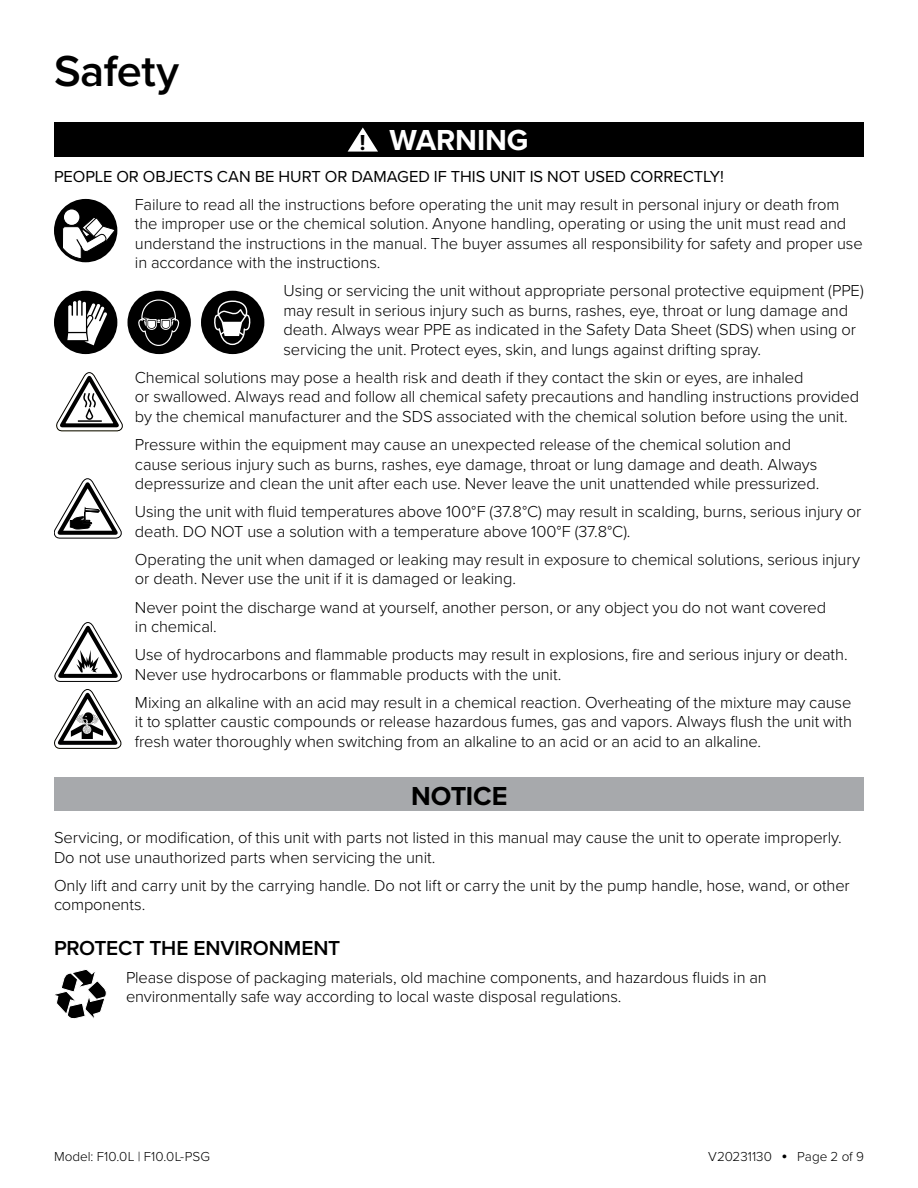
<style>
.page{position:relative;width:918px;height:1188px;background:#fff}
.page>*{position:absolute;margin:0;border:0;box-sizing:border-box;transform-origin:0 0}
.t1{font:600 45px "Proxima Nova";letter-spacing:-.01em;color:#000}
.t2{font:700 30px "Proxima Nova";letter-spacing:-.005em;color:#fff}
.t3{font:700 27px "Proxima Nova";letter-spacing:-.005em;color:#000}
.t4{font:600 21px "Proxima Nova";letter-spacing:-.005em;color:#000}
.t5{font:300 16.5px/19.5px "Proxima Nova";letter-spacing:-.01em;color:#000}
.t6{font:16.5px "Proxima Nova";color:#000}
.t7{font:300 13.5px "Proxima Nova";color:#000}
.s1{font-size:22.5px;color:#000}
.s2{font-family:"Futura PT";font-weight:500}
</style>
<div class="page">
<div style="left:54px;top:122px;width:810px;height:35px;background:#000"></div>
<svg style="left:54px;top:689px;width:68px;height:60px"></svg>
<svg style="left:348px;top:127px;width:30px;height:25px"></svg>
<div style="left:54px;top:199px;width:63px;height:63px;background:#000;border-radius:50%"></div>
<svg style="left:62px;top:199px;width:55px;height:63px"></svg>
<div style="left:54px;top:291px;width:63px;height:63px;background:#000;border-radius:50%"></div>
<svg style="left:67px;top:300px;width:40px;height:45px"></svg>
<div style="left:128px;top:291px;width:63px;height:63px;background:#000;border-radius:50%"></div>
<svg style="left:136px;top:299px;width:45px;height:55px"></svg>
<div style="left:201px;top:291px;width:63px;height:63px;background:#000;border-radius:50%"></div>
<svg style="left:214px;top:300px;width:36px;height:54px"></svg>
<svg style="left:56px;top:372px;width:67px;height:60px"></svg>
<svg style="left:54px;top:478px;width:68px;height:60px"></svg>
<svg style="left:54px;top:622px;width:68px;height:60px"></svg>
<svg style="left:55px;top:969px;width:52px;height:50px"></svg>
<div style="left:54px;top:777px;width:810px;height:34px;background:#a7a9ac"></div>
<h1 class="t1" style="left:54px;top:37px;width:127px">Safety</h1>
<h2 class="t2" style="left:360px;top:118px;width:170px"><span class="s1">!</span> WARNING</h2>
<p class="t6" style="left:54px;top:164px;width:671px">PEOPLE OR OBJECTS CAN BE HURT OR DAMAGED IF THIS UNIT IS NOT USED CORRECTLY!</p>
<p class="t5" style="left:135px;top:194px;width:729px">Failure to read all the instructions before operating the unit may result in personal injury or death from the improper use or the chemical solution. Anyone handling, operating or using the unit must read and understand the instructions in the manual. The buyer assumes all responsibility for safety and proper use in accordance with the instructions.</p>
<p class="t5" style="left:283px;top:280px;width:582px">Using or servicing the unit without appropriate personal protective equipment (PPE) may result in serious injury such as burns, rashes, eye, throat or lung damage and death. Always wear PPE as indicated in the Safety Data Sheet (SDS) when using or servicing the unit. Protect eyes, skin, and lungs against drifting spray.</p>
<p class="t5" style="left:135px;top:367px;width:726px">Chemical solutions may pose a health risk and death if they contact the skin or eyes, are inhaled<br>or swallowed. Always read and follow all chemical safety precautions and handling instructions provided by the chemical manufacturer and the SDS associated with the chemical solution before using the unit.</p>
<p class="t5" style="left:135px;top:434px;width:686px">Pressure within the equipment may cause an unexpected release of the chemical solution and cause serious injury such as burns, rashes, eye damage, throat or lung damage and death. Always depressurize and clean the unit after each use. Never leave the unit unattended while pressurized.</p>
<p class="t5" style="left:135px;top:501px;width:728px">Using the unit with fluid temperatures above 100°F (37.8°C) may result in scalding, burns, serious injury or death. DO NOT use a solution with a temperature above 100°F (37.8°C).</p>
<p class="t5" style="left:135px;top:549px;width:727px">Operating the unit when damaged or leaking may result in exposure to chemical solutions, serious injury or death. Never use the unit if it is damaged or leaking.</p>
<p class="t5" style="left:135px;top:596px;width:693px">Never point the discharge wand at yourself, another person, or any object you do not want covered in chemical.</p>
<p class="t5" style="left:135px;top:644px;width:714px">Use of hydrocarbons and flammable products may result in explosions, fire and serious injury or death.<br>Never use hydrocarbons or flammable products with the unit.</p>
<p class="t5" style="left:135px;top:692px;width:719px;text-align:justify">Mixing an alkaline with an acid may result in a chemical reaction. Overheating of the mixture may cause it to splatter caustic compounds or release hazardous fumes, gas and vapors. Always flush the unit with fresh water thoroughly when switching from an alkaline to an acid or an acid to an alkaline.</p>
<h3 class="t3" style="left:411px;top:776px;width:98px">NOTICE</h3>
<p class="t5" style="left:54px;top:827px;width:789px">Servicing, or modification, of this unit with parts not listed in this manual may cause the unit to operate improperly.<br>Do not use unauthorized parts when servicing the unit.</p>
<p class="t5" style="left:54px;top:875px;width:797px">Only lift and carry unit by the carrying handle. Do not lift or carry the unit by the pump handle, hose, wand, or other components.</p>
<p class="t4" style="left:54px;top:932px;width:288px">PROTECT THE ENVIRONMENT</p>
<p class="t5" style="left:126px;top:967px;width:642px">Please dispose of packaging materials, old machine components, and hazardous fluids in an environmentally safe way according to local waste disposal regulations.</p>
<p class="t7" style="left:54px;top:1146px;width:157px">Model: F10.0L | F10.0L-PSG</p>
<p class="t7" style="left:708px;top:1146px;width:157px">V20231130 <span class="s2">•</span> Page 2 of 9</p>
</div>
